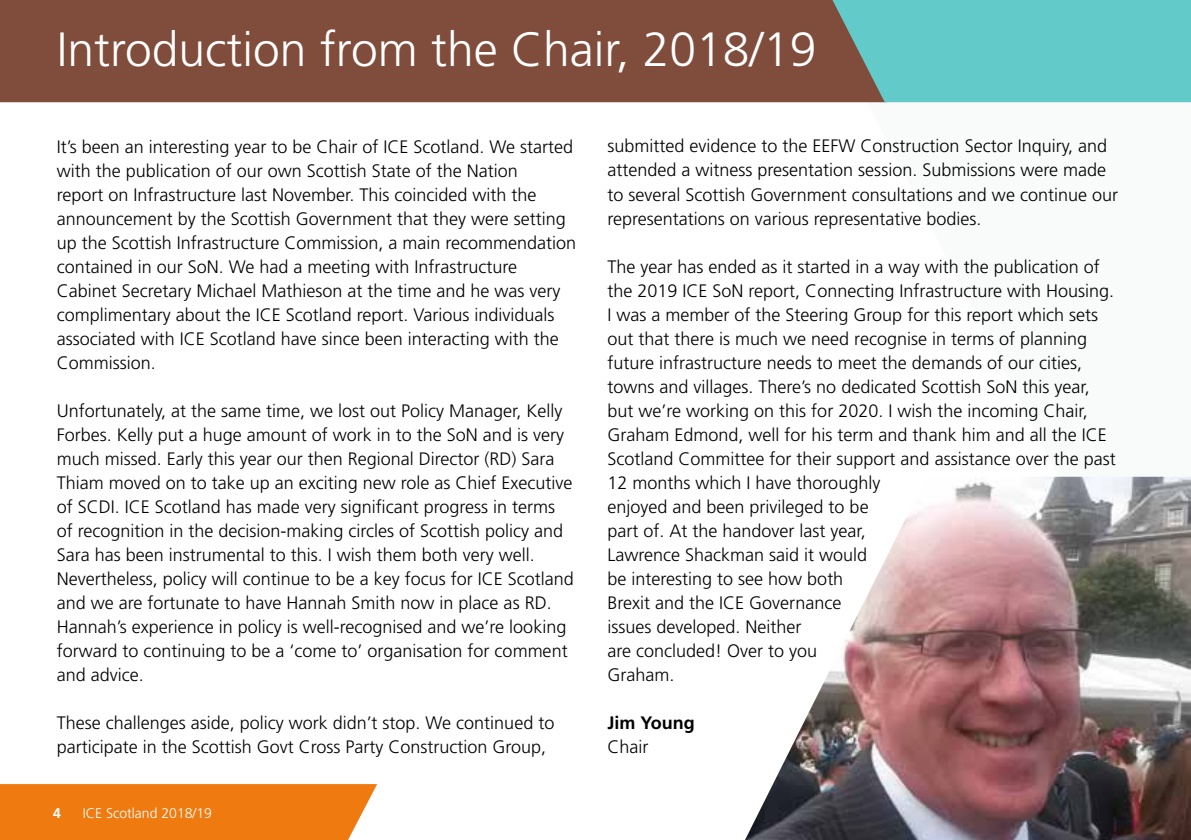
<style>
.page{position:relative;width:1191px;height:840px;background:#fff}
.page>*{position:absolute;margin:0;border:0;box-sizing:border-box;transform-origin:0 0}
.t1{font:300 48px "Frutiger LT";color:#fff}
.t2{font:300 18px/24px "Frutiger LT";color:#000}
.t3{font:700 18px "Frutiger LT";color:#000}
.t4{font:300 14px "Frutiger LT";color:#fff}
.t5{font:700 14px "Frutiger LT";color:#fff}
</style>
<div class="page">
<div style="left:0;top:784px;width:377px;height:55px;background:#ef7b10"></div>
<div style="left:0;top:0;width:832px;height:102px;background:#804c3b"></div>
<svg style="left:832px;top:0;width:359px;height:102px;background:#64c1be"></svg>
<img style="left:745px;top:476px;width:446px;height:363px">
<h1 class="t1" style="left:57px;top:23px;width:761px">Introduction from the Chair, 2018/19</h1>
<p class="t2" style="left:57px;top:134px;width:521px">It’s been an interesting year to be Chair of ICE Scotland. We started with the publication of our own Scottish State of the Nation<br>report on Infrastructure last November. This coincided with the announcement by the Scottish Government that they were setting up the Scottish Infrastructure Commission, a main recommendation contained in our SoN. We had a meeting with Infrastructure Cabinet Secretary Michael Mathieson at the time and he was very complimentary about the ICE Scotland report. Various individuals associated with ICE Scotland have since been interacting with the Commission.</p>
<p class="t2" style="left:57px;top:398px;width:519px">Unfortunately, at the same time, we lost out Policy Manager, Kelly Forbes. Kelly put a huge amount of work in to the SoN and is very much missed. Early this year our then Regional Director (RD) Sara Thiam moved on to take up an exciting new role as Chief Executive of SCDI. ICE Scotland has made very significant progress in terms of recognition in the decision-making circles of Scottish policy and Sara has been instrumental to this. I wish them both very well.<br>Nevertheless, policy will continue to be a key focus for ICE Scotland and we are fortunate to have Hannah Smith now in place as RD.<br>Hannah’s experience in policy is well-recognised and we’re looking forward to continuing to be a ‘come to’ organisation for comment and advice.</p>
<p class="t2" style="left:57px;top:710px;width:499px">These challenges aside, policy work didn’t stop. We continued to participate in the Scottish Govt Cross Party Construction Group,</p>
<p class="t5" style="left:53px;top:804px;width:9px">4</p>
<p class="t4" style="left:83px;top:804px;width:131px">ICE Scotland 2018/19</p>
<p class="t2" style="left:607px;top:134px;width:512px">submitted evidence to the EEFW Construction Sector Inquiry, and attended a witness presentation session. Submissions were made to several Scottish Government consultations and we continue our representations on various representative bodies.</p>
<p class="t2" style="left:607px;top:254px;width:510px">The year has ended as it started in a way with the publication of the 2019 ICE SoN report, Connecting Infrastructure with Housing.<br>I was a member of the Steering Group for this report which sets out that there is much we need recognise in terms of planning future infrastructure needs to meet the demands of our cities, towns and villages. There’s no dedicated Scottish SoN this year, but we’re working on this for 2020. I wish the incoming Chair, Graham Edmond, well for his term and thank him and all the ICE Scotland Committee for their support and assistance over the past 12 months which I have thoroughly<br>enjoyed and been privileged to be<br>part of. At the handover last year,<br>Lawrence Shackman said it would<br>be interesting to see how both<br>Brexit and the ICE Governance<br>issues developed. Neither<br>are concluded! Over to you<br>Graham.</p>
<p class="t3" style="left:607px;top:711px;width:89px">Jim Young</p>
<p class="t2" style="left:607px;top:734px;width:43px">Chair</p>
</div>
